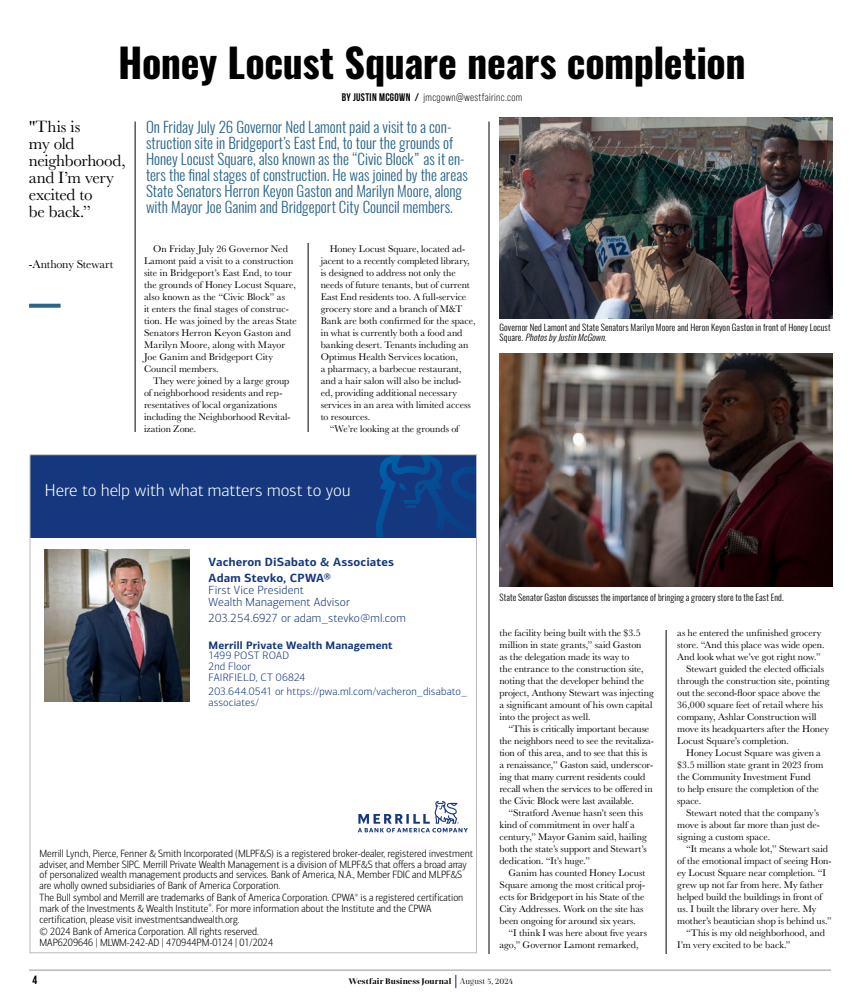
<style>
.page{position:relative;width:864px;height:1008px;background:#fff}
.page>*{position:absolute;margin:0;border:0;box-sizing:border-box;transform-origin:0 0}
.t1{font:700 40px "Oswald";letter-spacing:-.01em;color:#000}
.t2{font:300 17.3px "Connections";color:#fff}
.t3{font:17px/17px "Baskerville";letter-spacing:-.015em;color:#000}
.t4{font:300 15px/16px "Oswald";color:#29648a}
.t5{font:12px "Baskerville";letter-spacing:-.01em;color:#000}
.t6{font:700 12px "Bebas Neue";color:#000}
.t7{font:300 11.9px/11.9px "Connections";letter-spacing:.015em;color:#14377d}
.t8{font:700 11.9px/15.8px "Connections";letter-spacing:.015em;color:#14377d}
.t9{font:11px "Bebas Neue Pro";letter-spacing:.03em;color:#000}
.t10{font:300 10.9px/10.9px "Connections";letter-spacing:.015em;color:#14377d}
.t11{font:700 10.9px "Connections";letter-spacing:.015em;color:#14377d}
.t12{font:300 10.6px/10.6px "Connections Cond";color:#000}
.t13{font:10px/12px "Baskerville";letter-spacing:-.005em;color:#000}
.t14{font:300 9px/10px "Oswald";letter-spacing:.015em;color:#000}
.t15{font:8px "Atlante var Regular Text";letter-spacing:.02em;color:#000}
.s1{font-family:"Bebas Neue"}
.s2{font-style:italic}
</style>
<div class="page">
<hr style="left:29px;top:970px;width:802px;height:1px;background:#939598">
<svg style="left:456px;top:975px;width:1px;height:13px"></svg>
<div style="left:30px;top:455px;width:446px;height:83px;background:#14377d"></div>
<svg style="left:376px;top:456px;width:99px;height:82px"></svg>
<img style="left:45px;top:549px;width:144px;height:152px">
<svg style="left:358px;top:801px;width:110px;height:31px"></svg>
<hr style="left:308px;top:243px;width:1px;height:189px;background:#000">
<hr style="left:489px;top:122px;width:1px;height:832px;background:#000">
<hr style="left:135px;top:122px;width:1px;height:310px;background:#000">
<hr style="left:666px;top:630px;width:1px;height:324px;background:#000">
<img style="left:500px;top:117px;width:332px;height:201px">
<img style="left:500px;top:353px;width:332px;height:234px">
<svg style="left:29px;top:304px;width:32px;height:4px"></svg>
<h1 class="t1" style="left:118px;top:42px;width:629px">Honey Locust Square nears completion</h1>
<p class="t9" style="left:342px;top:91px;width:182px"><span class="s1">BY JUSTIN MCGOWN /</span> jmcgown@westfairinc.com</p>
<h3 class="t3" style="left:29px;top:119px;width:98px">"This is<br>my old neighborhood, and I’m very excited to<br>be back.”</h3>
<p class="t5" style="left:29px;top:257px;width:86px">-Anthony Stewart</p>
<p class="t4" style="left:146px;top:119px;width:323px">On Friday July 26 Governor Ned Lamont paid a visit to a con&shy;struction site in Bridgeport’s East End, to tour the grounds of Honey Locust Square, also known as the “Civic Block” as it en&shy;ters the final stages of construction. He was joined by the areas State Senators Herron Keyon Gaston and Marilyn Moore, along with Mayor Joe Ganim and Bridgeport City Council members.</p>
<p class="t13" style="left:144px;top:243px;width:154px;text-indent:9px">On Friday July 26 Governor Ned<br>Lamont paid a visit to a construction site in Bridgeport’s East End, to tour the grounds of Honey Locust Square, also known as the “Civic Block” as<br>it enters the final stages of construc&shy;tion. He was joined by the areas State<br>Senators Herron Keyon Gaston and<br>Marilyn Moore, along with Mayor<br>Joe Ganim and Bridgeport City<br>Council members.</p>
<p class="t13" style="left:144px;top:375px;width:148px;text-indent:9px">They were joined by a large group of neighborhood residents and rep&shy;resentatives of local organizations including the Neighborhood Revital&shy;ization Zone.</p>
<p class="t13" style="left:330px;top:243px;width:137px">Honey Locust Square, located ad-</p>
<p class="t13" style="left:321px;top:255px;width:151px">jacent to a recently completed library,</p>
<p class="t13" style="left:321px;top:267px;width:136px">is designed to address not only the</p>
<p class="t13" style="left:321px;top:279px;width:151px">needs of future tenants, but of current</p>
<p class="t13" style="left:321px;top:291px;width:147px">East End residents too. A full-service</p>
<p class="t13" style="left:321px;top:303px;width:143px">grocery store and a branch of M&amp;T</p>
<p class="t13" style="left:321px;top:315px;width:156px">Bank are both confirmed for the space,</p>
<p class="t13" style="left:321px;top:327px;width:143px">in what is currently both a food and</p>
<p class="t13" style="left:321px;top:339px;width:149px">banking desert. Tenants including an</p>
<p class="t13" style="left:321px;top:351px;width:139px">Optimus Health Services location,</p>
<p class="t13" style="left:321px;top:363px;width:143px">a pharmacy, a barbecue restaurant,</p>
<p class="t13" style="left:321px;top:375px;width:142px">and a hair salon will also be includ-</p>
<p class="t13" style="left:321px;top:387px;width:138px">ed, providing additional necessary</p>
<p class="t13" style="left:321px;top:399px;width:151px">services in an area with limited access</p>
<p class="t13" style="left:321px;top:411px;width:51px">to resources.</p>
<p class="t13" style="left:330px;top:423px;width:131px">“We’re looking at the grounds of</p>
<h2 class="t2" style="left:45px;top:481px;width:307px">Here to help with what matters most to you</h2>
<p class="t8" style="left:209px;top:554px;width:187px">Vacheron DiSabato &amp; Associates<br>Adam Stevko, CPWA®</p>
<p class="t7" style="left:209px;top:584px;width:143px">First Vice President<br>Wealth Management Advisor</p>
<p class="t7" style="left:209px;top:612px;width:199px">203.254.6927 or adam_stevko@ml.com</p>
<p class="t11" style="left:209px;top:638px;width:186px">Merrill Private Wealth Management</p>
<p class="t10" style="left:209px;top:650px;width:98px">1499 POST ROAD<br>2nd Floor<br>FAIRFIELD, CT 06824</p>
<p class="t10" style="left:209px;top:686px;width:260px">203.644.0541 or https://pwa.ml.com/vacheron_disabato_ associates/</p>
<p class="t12" style="left:40px;top:848px;width:435px">Merrill Lynch, Pierce, Fenner &amp; Smith Incorporated (MLPF&amp;S) is a registered broker-dealer, registered investment adviser, and Member SIPC. Merrill Private Wealth Management is a division of MLPF&amp;S that offers a broad array of personalized wealth management products and services. Bank of America, N.A., Member FDIC and MLPF&amp;S are wholly owned subsidiaries of Bank of America Corporation.</p>
<p class="t12" style="left:40px;top:893px;width:425px">The Bull symbol and Merrill are trademarks of Bank of America Corporation. CPWA<sup>®</sup> is a registered certification mark of the Investments &amp; Wealth Institute<sup>®</sup>. For more information about the Institute and the CPWA certification, please visit investmentsandwealth.org.</p>
<p class="t12" style="left:40px;top:926px;width:235px">© 2024 Bank of America Corporation. All rights reserved.<br>MAP6209646 | MLWM-242-AD | 470944PM-0124 | 01/2024</p>
<p class="t14" style="left:500px;top:322px;width:333px">Governor Ned Lamont and State Senators Marilyn Moore and Heron Keyon Gaston in front of Honey Locust<br>S q u a r e <span class="s2">.PhotosbyJustinMcGown.</span></p>
<p class="t14" style="left:500px;top:592px;width:286px">State Senator Gaston discusses the importance of bringing a grocery store to the East End.</p>
<p class="t13" style="left:500px;top:627px;width:156px">the facility being built with the $3.5 million in state grants,” said Gaston<br>as the delegation made its way to<br>the entrance to the construction site, noting that the developer behind the project, Anthony Stewart was injecting a significant amount of his own capital into the project as well.</p>
<p class="t13" style="left:500px;top:723px;width:156px;text-indent:9px">“This is critically important because the neighbors need to see the revitaliza&shy;tion of this area, and to see that this is a renaissance,” Gaston said, underscor&shy;ing that many current residents could recall when the services to be offered in the Civic Block were last available.</p>
<p class="t13" style="left:500px;top:807px;width:149px;text-indent:9px">“Stratford Avenue hasn’t seen this kind of commitment in over half a century,” Mayor Ganim said, hailing both the state’s support and Stewart’s dedication. “It’s huge.”</p>
<p class="t13" style="left:509px;top:867px;width:138px">Ganim has counted Honey Locust</p>
<p class="t13" style="left:500px;top:879px;width:147px">Square among the most critical proj-</p>
<p class="t13" style="left:500px;top:891px;width:146px">ects for Bridgeport in his State of the</p>
<p class="t13" style="left:500px;top:903px;width:146px">City Addresses. Work on the site has</p>
<p class="t13" style="left:500px;top:915px;width:138px">been ongoing for around six years.</p>
<p class="t13" style="left:509px;top:927px;width:140px">“I think I was here about five years</p>
<p class="t13" style="left:500px;top:939px;width:141px">ago,” Governor Lamont remarked,</p>
<p class="t13" style="left:677px;top:627px;width:146px">as he entered the unfinished grocery</p>
<p class="t13" style="left:677px;top:639px;width:149px">store. “And this place was wide open.</p>
<p class="t13" style="left:677px;top:651px;width:145px">And look what we’ve got right now.”</p>
<p class="t13" style="left:686px;top:663px;width:139px">Stewart guided the elected officials</p>
<p class="t13" style="left:677px;top:675px;width:154px">through the construction site, pointing</p>
<p class="t13" style="left:677px;top:687px;width:145px">out the second-floor space above the</p>
<p class="t13" style="left:677px;top:699px;width:147px">36,000 square feet of retail where his</p>
<p class="t13" style="left:677px;top:711px;width:141px">company, Ashlar Construction will</p>
<p class="t13" style="left:677px;top:723px;width:153px">move its headquarters after the Honey</p>
<p class="t13" style="left:677px;top:735px;width:113px">Locust Square’s completion.</p>
<p class="t13" style="left:686px;top:747px;width:136px">Honey Locust Square was given a</p>
<p class="t13" style="left:677px;top:759px;width:148px">$3.5 million state grant in 2023 from</p>
<p class="t13" style="left:677px;top:771px;width:135px">the Community Investment Fund</p>
<p class="t13" style="left:677px;top:783px;width:143px">to help ensure the completion of the</p>
<p class="t13" style="left:677px;top:795px;width:26px">space.</p>
<p class="t13" style="left:686px;top:807px;width:134px">Stewart noted that the company’s</p>
<p class="t13" style="left:677px;top:819px;width:144px">move is about far more than just de-</p>
<p class="t13" style="left:677px;top:831px;width:95px">signing a custom space.</p>
<p class="t13" style="left:686px;top:843px;width:143px">“It means a whole lot,” Stewart said</p>
<p class="t13" style="left:677px;top:855px;width:156px">of the emotional impact of seeing Hon-</p>
<p class="t13" style="left:677px;top:867px;width:150px">ey Locust Square near completion. “I</p>
<p class="t13" style="left:677px;top:879px;width:148px">grew up not far from here. My father</p>
<p class="t13" style="left:677px;top:891px;width:146px">helped build the buildings in front of</p>
<p class="t13" style="left:677px;top:903px;width:141px">us. I built the library over here. My</p>
<p class="t13" style="left:677px;top:915px;width:156px">mother’s beautician shop is behind us.”</p>
<p class="t13" style="left:686px;top:927px;width:140px">“This is my old neighborhood, and</p>
<p class="t13" style="left:677px;top:939px;width:115px">I’m very excited to be back.”</p>
<p class="t6" style="left:32px;top:974px;width:6px">4</p>
<p class="t15" style="left:348px;top:977px;width:166px">Westfair Business Journal August 5, 2024</p>
</div>
